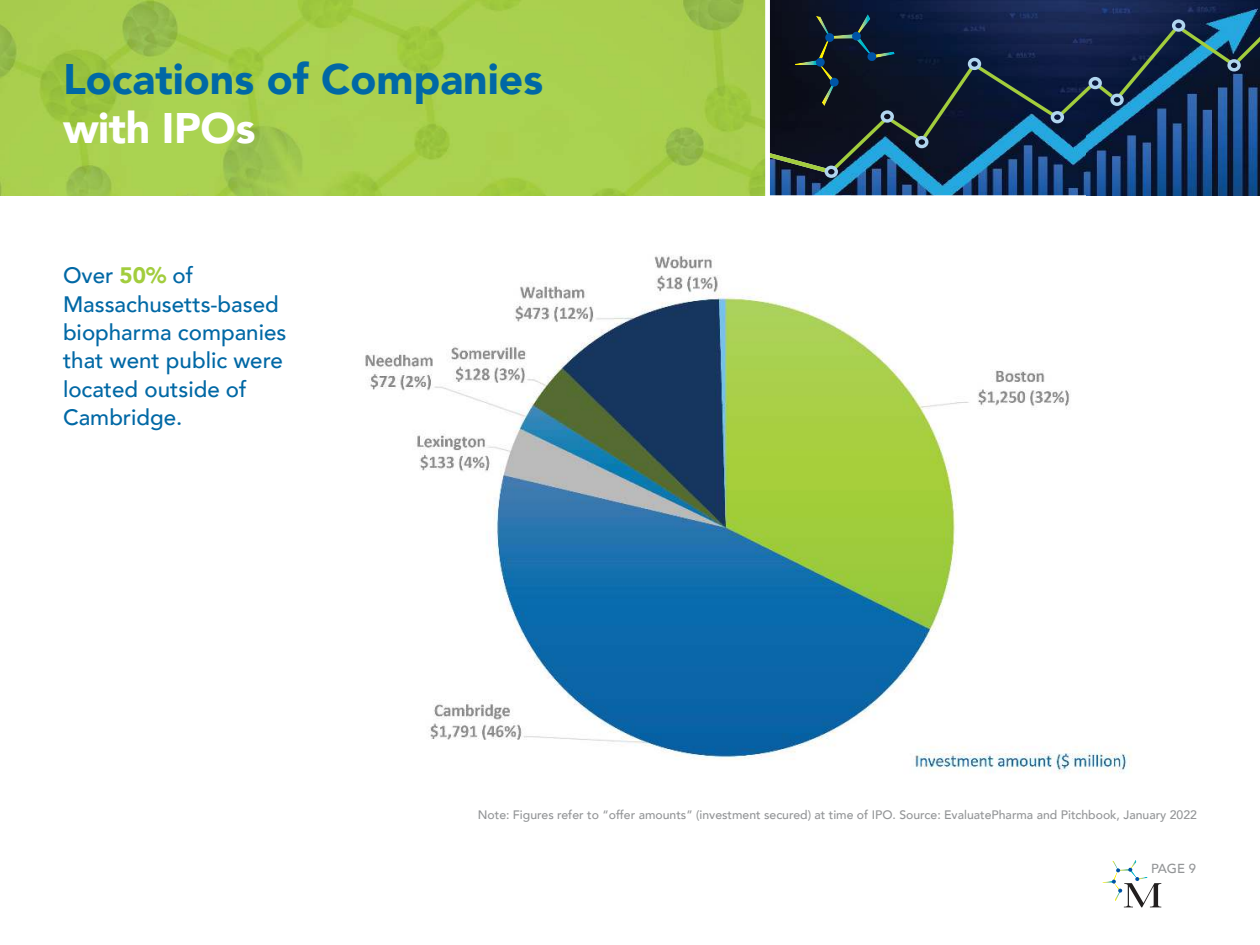
<style>
.page{position:relative;width:1260px;height:945px;background:#fff}
.page>*{position:absolute;margin:0;border:0;box-sizing:border-box;transform-origin:0 0}
.t1{font:900 42.7px "Avenir";color:#0068a5}
.t2{font:900 42.7px "Avenir";letter-spacing:-.01em;color:#fff}
.t3{font:500 22.4px/28.3px "Avenir";color:#0068a5}
.t4{font:500 12.95px "Avenir";color:#939597}
.t5{font:500 12.25px "Avenir";color:#939597}
.s1{font-weight:900;color:#a2cd3d}
</style>
<div class="page">
<img style="left:0;top:0;width:1260px;height:195px">
<div style="left:825px;top:166px;width:13px;height:12px;border:3px solid #b1d6ef;border-radius:50%"></div>
<div style="left:1172px;top:19px;width:13px;height:13px;border:3px solid #b1d6ef;border-radius:50%"></div>
<img style="left:816px;top:16px;width:14px;height:9px">
<img style="left:857px;top:14px;width:14px;height:11px">
<svg style="left:770px;top:25px;width:490px;height:148px;background:#17304c"></svg>
<div style="left:765px;top:0;width:5px;height:198px;background:#fff"></div>
<svg style="left:1102px;top:860px;width:60px;height:48px"></svg>
<img style="left:365px;top:255px;width:766px;height:518px">
<h1 class="t1" style="left:63px;top:61px;width:482px">Locations of Companies</h1>
<h1 class="t2" style="left:63px;top:110px;width:194px">with IPOs</h1>
<h2 class="t3" style="left:63px;top:263px;width:225px">Over <span class="s1">50%</span> of<br>Massachusetts-based biopharma companies that went public were located outside of<br>Cambridge.</h2>
<p class="t5" style="left:478px;top:809px;width:721px">Note: Figures refer to “offer amounts” (investment secured) at time of IPO. Source: evaluatePharma and Pitchbook, January 2022</p>
<p class="t4" style="left:1151px;top:863px;width:46px">PAge 9</p>
</div>
